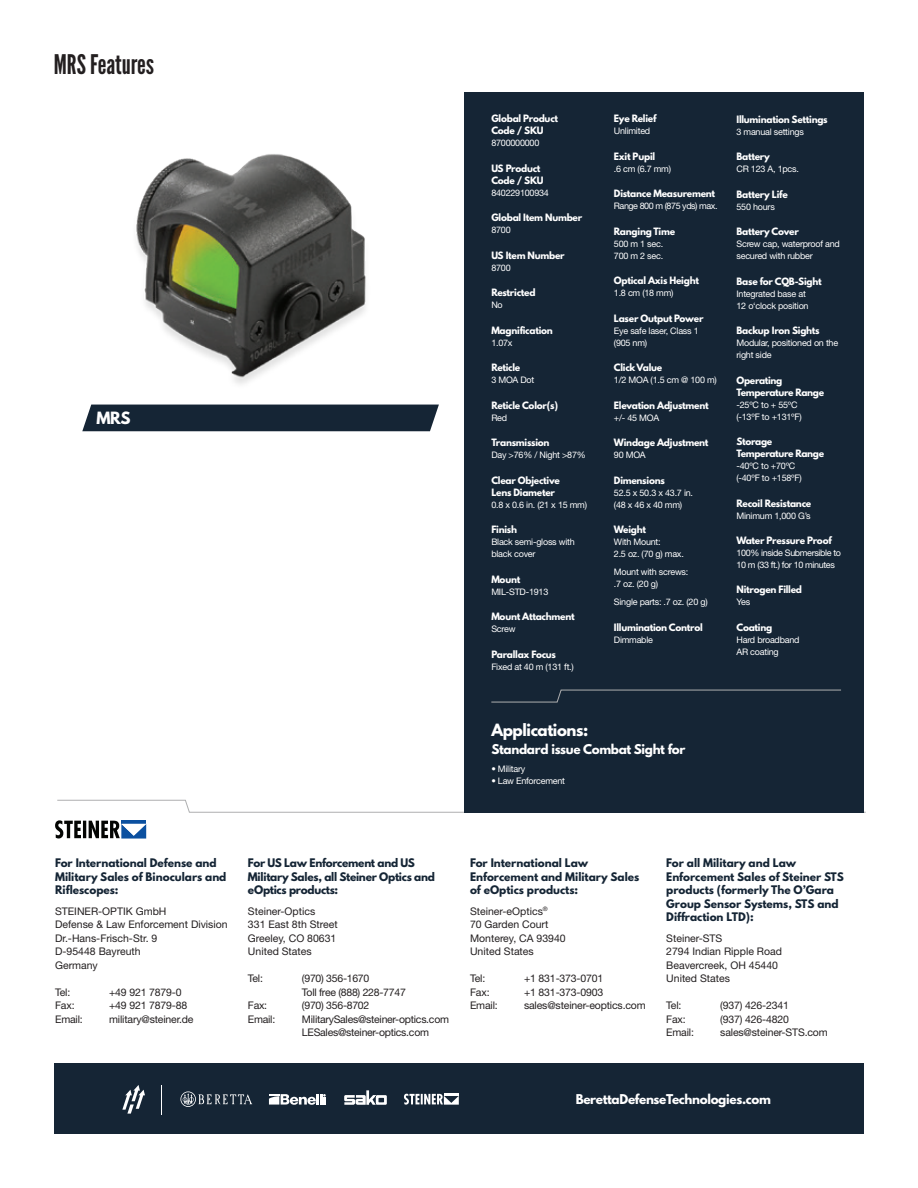
<style>
.page{position:relative;width:918px;height:1188px;background:#fff}
.page>*{position:absolute;margin:0;border:0;box-sizing:border-box;transform-origin:0 0}
.t1{font:27px "League Gothic";letter-spacing:-.005em;color:#231f20}
.t2{font:700 15px "League Spartan";letter-spacing:-.025em;color:#fff}
.t3{font:700 12px "League Spartan";letter-spacing:-.025em;color:#fff}
.t4{font:10.5px/13.5px "Helvetica Neue";letter-spacing:-.015em;color:#231f20}
.t5{font:700 10.5px/13.5px "League Spartan";color:#152535}
.t6{font:700 10.5px/13.5px "League Spartan";letter-spacing:-.025em;color:#152535}
.t7{font:9px/12px "Helvetica Neue";letter-spacing:-.025em;color:#fff}
.t8{font:700 9px/12px "League Spartan";letter-spacing:-.025em;color:#fff}
.t9{font:9px "Helvetica Neue";letter-spacing:-.05em;color:#fff}
</style>
<div class="page">
<svg style="left:55px;top:820px;width:91px;height:19px"></svg>
<div style="left:54px;top:1064px;width:810px;height:70px;background:#152535"></div>
<svg style="left:122px;top:1085px;width:23px;height:29px"></svg>
<svg style="left:344px;top:1090px;width:43px;height:15px"></svg>
<svg style="left:180px;top:1091px;width:72px;height:16px"></svg>
<svg style="left:269px;top:1094px;width:57px;height:11px"></svg>
<svg style="left:404px;top:1094px;width:55px;height:11px"></svg>
<svg style="left:57px;top:800px;width:809px;height:13px"></svg>
<div style="left:82px;top:409px;width:356px;height:22px;background:#152535"></div>
<img style="left:89px;top:154px;width:350px;height:255px">
<div style="left:464px;top:92px;width:400px;height:721px;background:#152535"></div>
<svg style="left:491px;top:689px;width:350px;height:14px"></svg>
<h1 class="t1" style="left:54px;top:48px;width:102px">MRS Features</h1>
<h2 class="t2" style="left:96px;top:406px;width:36px">MRS</h2>
<p class="t8" style="left:491px;top:113px;width:68px">Global Product<br>Code / SKU</p>
<p class="t7" style="left:491px;top:137px;width:50px">8700000000</p>
<p class="t8" style="left:491px;top:162px;width:54px">US Product<br>Code / SKU</p>
<p class="t7" style="left:491px;top:187px;width:59px">840229100934</p>
<p class="t8" style="left:491px;top:212px;width:92px">Global Item Number</p>
<p class="t7" style="left:491px;top:224px;width:21px">8700</p>
<p class="t8" style="left:491px;top:249px;width:75px">US Item Number</p>
<p class="t7" style="left:491px;top:262px;width:21px">8700</p>
<p class="t8" style="left:491px;top:287px;width:46px">Restricted</p>
<p class="t7" style="left:491px;top:299px;width:13px">No</p>
<p class="t8" style="left:491px;top:324px;width:63px">Magnification</p>
<p class="t7" style="left:491px;top:337px;width:23px">1.07x</p>
<p class="t8" style="left:491px;top:362px;width:31px">Reticle</p>
<p class="t7" style="left:491px;top:374px;width:45px">3 MOA Dot</p>
<p class="t8" style="left:491px;top:399px;width:68px">Reticle Color(s)</p>
<p class="t7" style="left:491px;top:412px;width:17px">Red</p>
<p class="t8" style="left:491px;top:437px;width:60px">Transmission</p>
<p class="t7" style="left:491px;top:449px;width:96px">Day &gt;76% / Night &gt;87%</p>
<p class="t8" style="left:491px;top:474px;width:70px">Clear Objective<br>Lens Diameter</p>
<p class="t7" style="left:491px;top:499px;width:97px">0.8 x 0.6 in. (21 x 15 mm)</p>
<p class="t8" style="left:491px;top:524px;width:27px">Finish</p>
<p class="t7" style="left:491px;top:536px;width:85px">Black semi-gloss with black cover</p>
<p class="t8" style="left:491px;top:573px;width:30px">Mount</p>
<p class="t7" style="left:491px;top:586px;width:59px">MIL-STD-1913</p>
<p class="t8" style="left:491px;top:611px;width:85px">Mount Attachment</p>
<p class="t7" style="left:491px;top:623px;width:26px">Screw</p>
<p class="t8" style="left:491px;top:648px;width:66px">Parallax Focus</p>
<p class="t7" style="left:491px;top:661px;width:84px">Fixed at 40 m (131 ft.)</p>
<p class="t8" style="left:614px;top:113px;width:44px">Eye Relief</p>
<p class="t7" style="left:614px;top:125px;width:38px">Unlimited</p>
<p class="t8" style="left:614px;top:150px;width:43px">Exit Pupil</p>
<p class="t7" style="left:614px;top:163px;width:59px">.6 cm (6.7 mm)</p>
<p class="t8" style="left:614px;top:188px;width:103px">Distance Measurement</p>
<p class="t9" style="left:614px;top:201px;width:105px">Range 800 m (875 yds) max.</p>
<p class="t8" style="left:614px;top:225px;width:63px">Ranging Time</p>
<p class="t7" style="left:614px;top:237px;width:51px">500 m 1 sec.<br>700 m 2 sec.</p>
<p class="t8" style="left:614px;top:275px;width:86px">Optical Axis Height</p>
<p class="t7" style="left:614px;top:287px;width:61px">1.8 cm (18 mm)</p>
<p class="t8" style="left:614px;top:312px;width:91px">Laser Output Power</p>
<p class="t7" style="left:614px;top:324px;width:86px">Eye safe laser, Class 1 (905 nm)</p>
<p class="t8" style="left:614px;top:362px;width:50px">Click Value</p>
<p class="t7" style="left:614px;top:374px;width:104px">1/2 MOA (1.5 cm @ 100 m)</p>
<p class="t8" style="left:614px;top:399px;width:96px">Elevation Adjustment</p>
<p class="t7" style="left:614px;top:411px;width:47px">+/- 45 MOA</p>
<p class="t8" style="left:614px;top:437px;width:96px">Windage Adjustment</p>
<p class="t7" style="left:614px;top:449px;width:33px">90 MOA</p>
<p class="t8" style="left:614px;top:474px;width:52px">Dimensions</p>
<p class="t7" style="left:614px;top:486px;width:81px">52.5 x 50.3 x 43.7 in. (48 x 46 x 40 mm)</p>
<p class="t8" style="left:614px;top:524px;width:34px">Weight</p>
<p class="t7" style="left:614px;top:536px;width:71px">With Mount:<br>2.5 oz. (70 g) max.</p>
<p class="t7" style="left:614px;top:566px;width:76px">Mount with screws: .7 oz. (20 g)</p>
<p class="t7" style="left:614px;top:596px;width:95px">Single parts: .7 oz. (20 g)</p>
<p class="t8" style="left:614px;top:621px;width:90px">Illumination Control</p>
<p class="t7" style="left:614px;top:633px;width:41px">Dimmable</p>
<p class="t8" style="left:736px;top:113px;width:93px">Illumination Settings</p>
<p class="t7" style="left:736px;top:125px;width:69px">3 manual settings</p>
<p class="t8" style="left:736px;top:150px;width:35px">Battery</p>
<p class="t7" style="left:736px;top:163px;width:64px">CR 123 A, 1pcs.</p>
<p class="t8" style="left:736px;top:188px;width:53px">Battery Life</p>
<p class="t7" style="left:736px;top:200px;width:40px">550 hours</p>
<p class="t8" style="left:736px;top:225px;width:64px">Battery Cover</p>
<p class="t7" style="left:736px;top:238px;width:105px">Screw cap, waterproof and secured with rubber</p>
<p class="t8" style="left:736px;top:275px;width:87px">Base for CQB-Sight</p>
<p class="t7" style="left:736px;top:287px;width:74px">Integrated base at<br>12 o‘clock position</p>
<p class="t8" style="left:736px;top:324px;width:85px">Backup Iron Sights</p>
<p class="t7" style="left:737px;top:337px;width:103px">Modular, positioned on the right side</p>
<p class="t8" style="left:737px;top:374px;width:89px">Operating<br>Temperature Range</p>
<p class="t7" style="left:737px;top:398px;width:67px">-25ºC to + 55ºC (-13ºF to +131ºF)</p>
<p class="t8" style="left:737px;top:435px;width:89px">Storage<br>Temperature Range</p>
<p class="t7" style="left:737px;top:460px;width:67px">-40ºC to +70ºC (-40ºF to +158ºF)</p>
<p class="t8" style="left:737px;top:497px;width:76px">Recoil Resistance</p>
<p class="t7" style="left:737px;top:509px;width:76px">Minimum 1,000 G’s</p>
<p class="t8" style="left:737px;top:534px;width:97px">Water Pressure Proof</p>
<p class="t7" style="left:737px;top:547px;width:106px">100% inside Submersible to<br>10 m (33 ft.) for 10 minutes</p>
<p class="t8" style="left:737px;top:584px;width:67px">Nitrogen Filled</p>
<p class="t7" style="left:737px;top:596px;width:15px">Yes</p>
<p class="t8" style="left:737px;top:621px;width:37px">Coating</p>
<p class="t7" style="left:737px;top:634px;width:65px">Hard broadband<br>AR coating</p>
<h2 class="t2" style="left:491px;top:718px;width:98px">Applications:</h2>
<h3 class="t3" style="left:491px;top:739px;width:196px">Standard issue Combat Sight for</h3>
<p class="t7" style="left:491px;top:762px;width:35px">• Military</p>
<p class="t7" style="left:491px;top:774px;width:75px">• Law Enforcement</p>
<p class="t5" style="left:55px;top:856px;width:173px">For International Defense and<br>Military Sales of Binoculars and<br>Riflescopes:</p>
<p class="t4" style="left:55px;top:904px;width:174px">STEINER-OPTIK GmbH<br>Defense &amp; Law Enforcement Division<br>Dr.-Hans-Frisch-Str. 9<br>D-95448 Bayreuth<br>Germany</p>
<p class="t4" style="left:55px;top:985px;width:17px">Tel:</p>
<p class="t4" style="left:109px;top:985px;width:74px">+49 921 7879-0</p>
<p class="t4" style="left:55px;top:999px;width:21px">Fax:</p>
<p class="t4" style="left:109px;top:999px;width:80px">+49 921 7879-88</p>
<p class="t4" style="left:55px;top:1012px;width:29px">Email:</p>
<p class="t4" style="left:109px;top:1012px;width:86px">military@steiner.de</p>
<p class="t6" style="left:248px;top:856px;width:189px">For US Law Enforcement and US<br>Military Sales, all Steiner Optics and eOptics products:</p>
<p class="t4" style="left:248px;top:904px;width:91px">Steiner-Optics<br>331 East 8th Street<br>Greeley, CO 80631<br>United States</p>
<p class="t4" style="left:248px;top:972px;width:16px">Tel:</p>
<p class="t4" style="left:302px;top:972px;width:105px">(970) 356-1670<br>Toll free (888) 228-7747</p>
<p class="t4" style="left:248px;top:999px;width:21px">Fax:</p>
<p class="t4" style="left:302px;top:999px;width:69px">(970) 356-8702</p>
<p class="t4" style="left:248px;top:1012px;width:29px">Email:</p>
<p class="t4" style="left:302px;top:1012px;width:149px">MilitarySales@steiner-optics.com<br>LESales@steiner-optics.com</p>
<p class="t5" style="left:470px;top:856px;width:171px">For International Law<br>Enforcement and Military Sales of eOptics products:</p>
<p class="t4" style="left:470px;top:904px;width:97px">Steiner-eOptics<sup>®<br></sup>70 Garden Court<br>Monterey, CA 93940<br>United States</p>
<p class="t4" style="left:470px;top:972px;width:17px">Tel:</p>
<p class="t4" style="left:524px;top:972px;width:81px">+1 831-373-0701</p>
<p class="t4" style="left:470px;top:985px;width:21px">Fax:</p>
<p class="t4" style="left:524px;top:985px;width:81px">+1 831-373-0903</p>
<p class="t4" style="left:470px;top:999px;width:29px">Email:</p>
<p class="t4" style="left:524px;top:999px;width:123px">sales@steiner-eoptics.com</p>
<p class="t5" style="left:666px;top:856px;width:179px">For all Military and Law<br>Enforcement Sales of Steiner STS products (formerly The O’Gara<br>Group Sensor Systems, STS and<br>Diffraction LTD):</p>
<p class="t4" style="left:666px;top:931px;width:117px">Steiner-STS<br>2794 Indian Ripple Road<br>Beavercreek, OH 45440<br>United States</p>
<p class="t4" style="left:666px;top:999px;width:17px">Tel:</p>
<p class="t4" style="left:720px;top:999px;width:70px">(937) 426-2341</p>
<p class="t4" style="left:666px;top:1012px;width:21px">Fax:</p>
<p class="t4" style="left:720px;top:1012px;width:70px">(937) 426-4820</p>
<p class="t4" style="left:666px;top:1026px;width:29px">Email:</p>
<p class="t4" style="left:720px;top:1026px;width:109px">sales@steiner-STS.com</p>
<h3 class="t3" style="left:576px;top:1089px;width:197px">BerettaDefenseTechnologies.com</h3>
</div>
